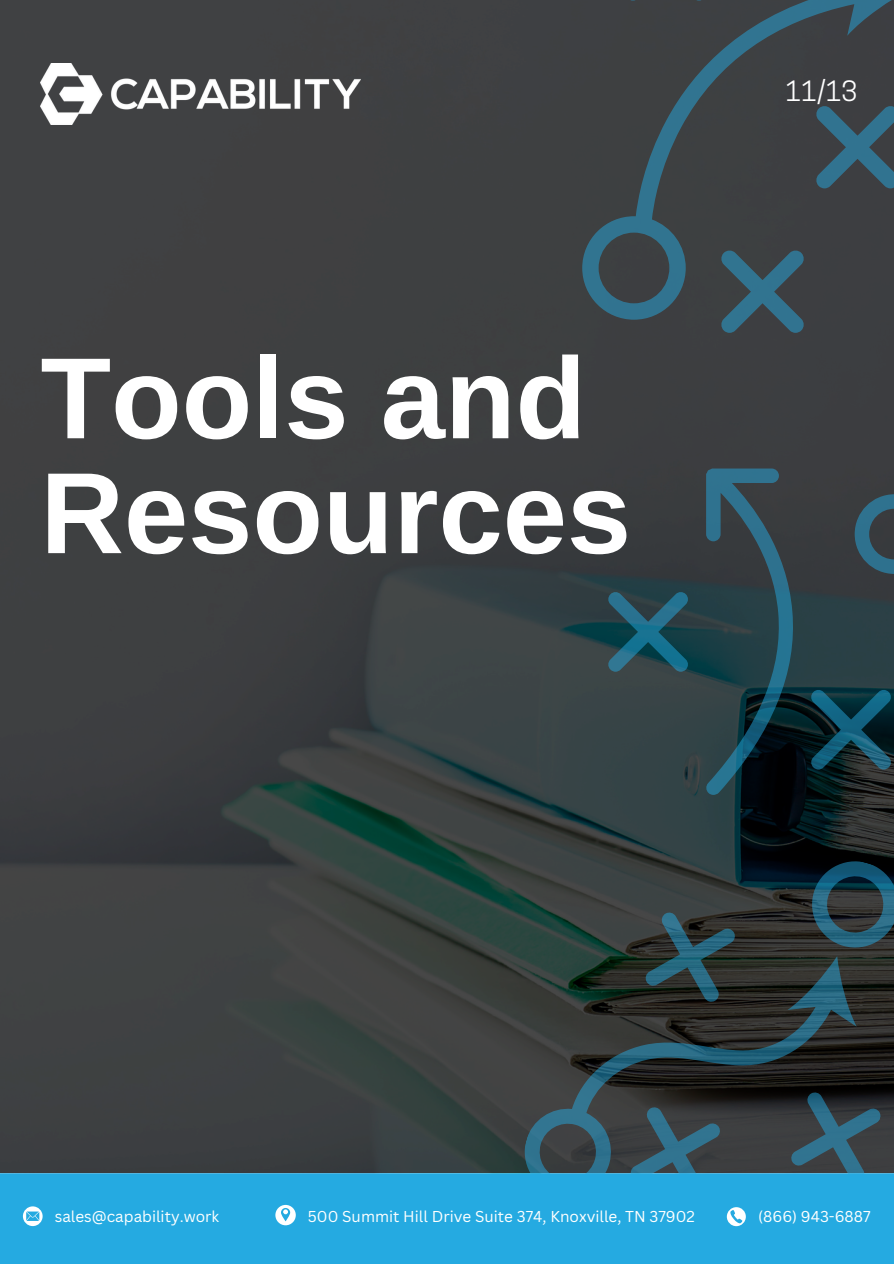
<style>
.page{position:relative;width:894px;height:1264px;background:#fff}
.page>*{position:absolute;margin:0;border:0;box-sizing:border-box;transform-origin:0 0}
.t1{font:700 115.5px/114.8px "Libra Sans";color:#fff}
.t2{font:26.25px "Cooper Hewitt";color:#fff}
.t3{font:15.3px "Canva Sans";color:#fff}
</style>
<div class="page">
<div style="left:0;top:0;width:893px;height:1263px;background:#25aae1"></div>
<img style="left:0;top:0;width:893px;height:1173px">
<svg style="left:873px;top:1089px;width:9px;height:85px"></svg>
<svg style="left:801px;top:851px;width:92px;height:106px;background:#123240"></svg>
<svg style="left:514px;top:889px;width:359px;height:338px"></svg>
<img style="left:40px;top:64px;width:320px;height:61px">
<svg style="left:720px;top:320px;width:84px;height:13px"></svg>
<svg style="left:582px;top:0;width:311px;height:320px;background:#3b474d"></svg>
<svg style="left:607px;top:468px;width:286px;height:326px;background:#294047"></svg>
<svg style="left:23px;top:1206px;width:20px;height:19px"></svg>
<svg style="left:726px;top:1207px;width:19px;height:19px"></svg>
<svg style="left:275px;top:1204px;width:20px;height:21px"></svg>
<p class="t1" style="left:40px;top:341px;width:592px">Tools and<br>Resources</p>
<h1 class="t2" style="left:785px;top:81px;width:73px">11/13</h1>
<p class="t3" style="left:55px;top:1205px;width:166px">sales@capability.work</p>
<h2 class="t3" style="left:308px;top:1205px;width:388px">500 Summit Hill Drive Suite 374, Knoxville, TN 37902</h2>
<p class="t3" style="left:758px;top:1205px;width:114px">(866) 943-6887</p>
</div>
